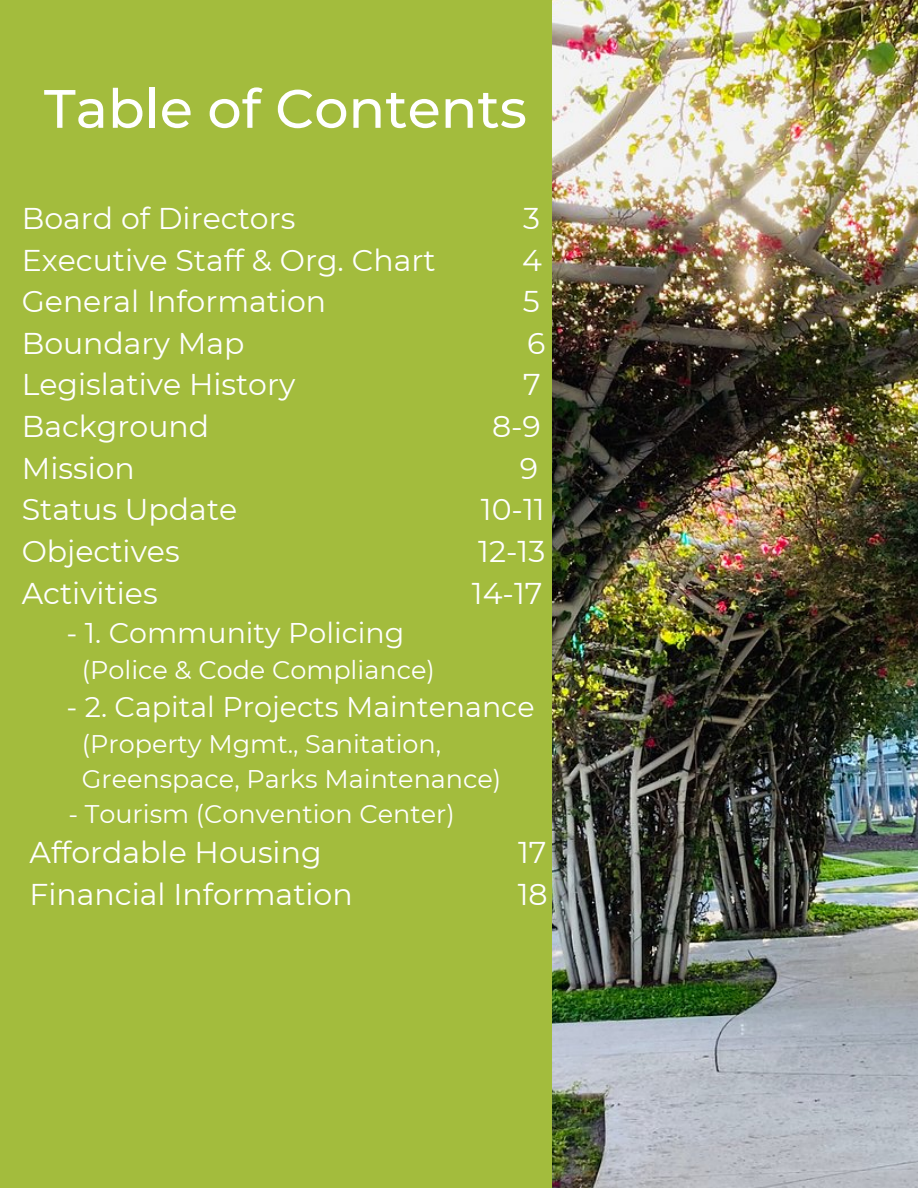
<style>
.page{position:relative;width:918px;height:1188px;background:#a3bc3d}
.page>*{position:absolute;margin:0;border:0;box-sizing:border-box;transform-origin:0 0}
.t1{font:500 54px "Montserrat";color:#fff}
.t2{font:30px "Montserrat";color:#fff}
.t3{font:28.5px "Montserrat";color:#fff}
.t4{font:25.5px "Montserrat";color:#fff}
</style>
<div class="page">
<img style="left:552px;top:0;width:366px;height:1188px">
<h1 class="t1" style="left:44px;top:76px;width:484px">Table of Contents</h1>
<p class="t2" style="left:22px;top:200px;width:275px">Board of Directors</p>
<p class="t2" style="left:523px;top:200px;width:18px">3</p>
<p class="t2" style="left:22px;top:242px;width:415px">Executive Staff &amp; Org. Chart</p>
<p class="t2" style="left:522px;top:242px;width:21px">4</p>
<p class="t2" style="left:22px;top:283px;width:306px">General Information</p>
<p class="t2" style="left:523px;top:283px;width:18px">5</p>
<p class="t2" style="left:22px;top:325px;width:224px">Boundary Map</p>
<p class="t2" style="left:527px;top:325px;width:20px">6</p>
<p class="t2" style="left:22px;top:366px;width:275px">Legislative History</p>
<p class="t2" style="left:523px;top:366px;width:19px">7</p>
<p class="t2" style="left:22px;top:408px;width:189px">Background</p>
<p class="t2" style="left:492px;top:408px;width:50px">8-9</p>
<p class="t2" style="left:22px;top:450px;width:115px">Mission</p>
<p class="t2" style="left:520px;top:450px;width:20px">9</p>
<p class="t2" style="left:22px;top:491px;width:217px">Status Update</p>
<p class="t2" style="left:481px;top:491px;width:65px">10-11</p>
<p class="t2" style="left:22px;top:533px;width:159px">Objectives</p>
<p class="t2" style="left:478px;top:533px;width:69px">12-13</p>
<p class="t2" style="left:22px;top:575px;width:137px">Activities</p>
<p class="t2" style="left:472px;top:575px;width:72px">14-17</p>
<p class="t3" style="left:67px;top:615px;width:339px">- 1. Community Policing</p>
<p class="t4" style="left:82px;top:654px;width:354px">(Police &amp; Code Compliance)</p>
<p class="t3" style="left:67px;top:690px;width:470px">- 2. Capital Projects Maintenance</p>
<p class="t4" style="left:82px;top:728px;width:361px">(Property Mgmt., Sanitation,</p>
<p class="t4" style="left:82px;top:763px;width:421px">Greenspace, Parks Maintenance)</p>
<p class="t4" style="left:68px;top:798px;width:388px">- Tourism (Convention Center)</p>
<p class="t2" style="left:30px;top:834px;width:294px">Affordable Housing</p>
<p class="t2" style="left:518px;top:834px;width:30px">17</p>
<p class="t2" style="left:30px;top:876px;width:325px">Financial Information</p>
<p class="t2" style="left:518px;top:876px;width:31px">18</p>
</div>
